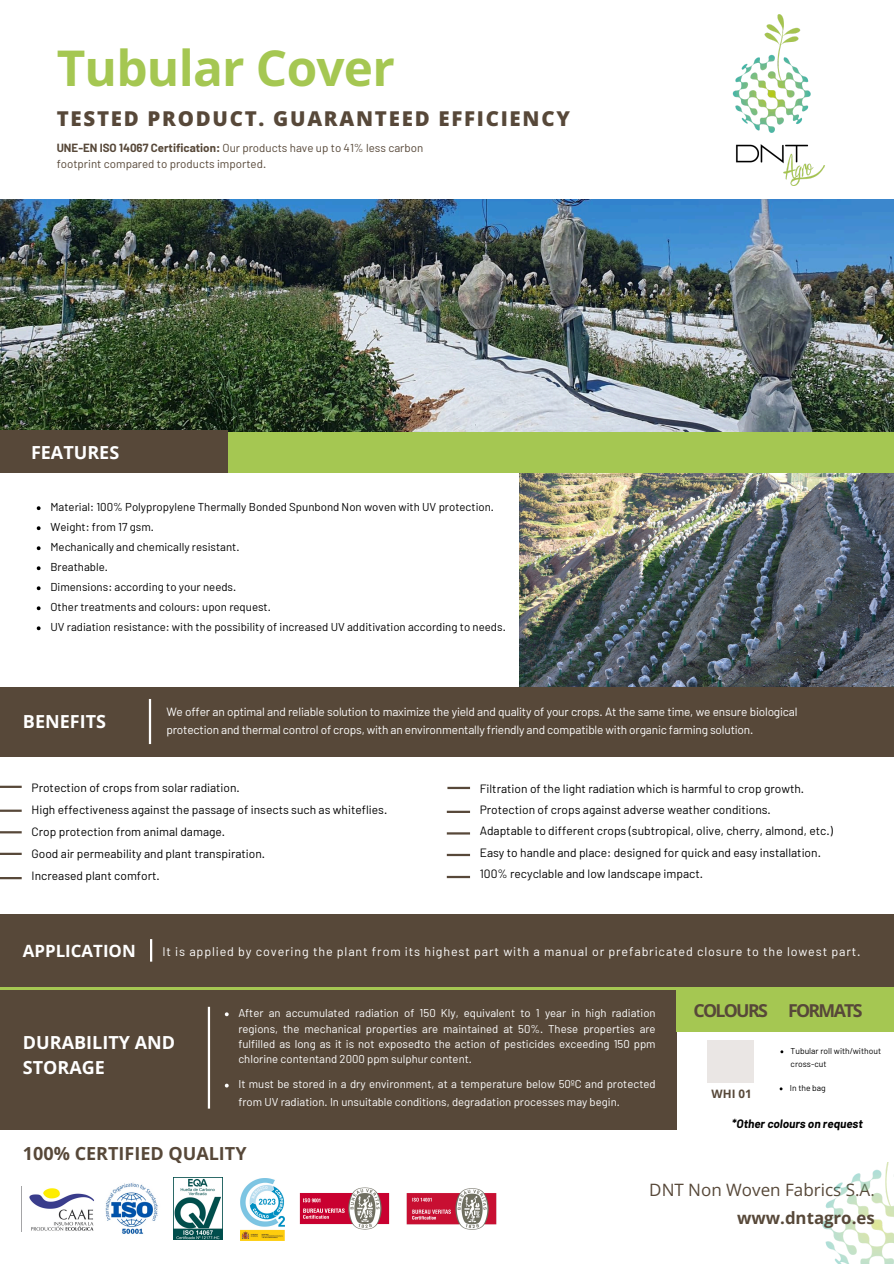
<style>
.page{position:relative;width:894px;height:1264px;background:#fff}
.page>*{position:absolute;margin:0;border:0;box-sizing:border-box;transform-origin:0 0}
.t1{font:700 49.5px "Open Sans Hebrew";letter-spacing:-.015em;color:#a5c752}
.t2{font:800 20.4px "Open Sans";letter-spacing:.085em;color:#574839}
.t3{font:700 18px/24.8px "Open Sans";color:#fff}
.t4{font:700 18px "Open Sans";color:#574839}
.t5{font:700 17.85px "Open Sans";letter-spacing:-.095em;color:#574839}
.t6{font:17.1px "Open Sans";color:#574839}
.t7{font:700 16.8px "Open Sans";color:#574839}
.t8{font:700 16.8px "Open Sans";color:#fff}
.t9{font:12.45px "Barlow";letter-spacing:.07em;color:#fff}
.t10{font:12px "Barlow";color:#000}
.t11{font:11.85px/18px "Barlow";letter-spacing:-.015em;color:#fff}
.t12{font:italic 700 11.85px "Barlow";color:#000}
.t13{font:11.55px/15.5px "Barlow";color:#574839}
.t14{font:700 11.55px "Open Sans";color:#574839}
.t15{font:11.4px/15.3px "Barlow";color:#fff;text-align:justify}
.t16{font:11.4px "Barlow";color:#000}
.t17{font:8.55px/12.9px "Barlow";color:#000}
.s1{font-weight:700}
</style>
<div class="page">
<div style="left:0;top:10px;width:892px;height:744px;background:#a5c752"></div>
<div style="left:0;top:986px;width:893px;height:6px;background:#a5c752"></div>
<div style="left:0;top:0;width:893px;height:199px;background:#fff"></div>
<img style="left:732px;top:14px;width:93px;height:172px">
<img style="left:0;top:199px;width:893px;height:232px">
<div style="left:0;top:430px;width:228px;height:44px;background:#574839"></div>
<div style="left:0;top:687px;width:893px;height:69px;background:#574839"></div>
<img style="left:518px;top:474px;width:375px;height:212px">
<div style="left:0;top:474px;width:518px;height:213px;background:#fff"></div>
<hr style="left:149px;top:699px;width:2px;height:45px;background:#fff">
<div style="left:0;top:914px;width:893px;height:72px;background:#574839"></div>
<hr style="left:150px;top:939px;width:2px;height:22px;background:#fff">
<div style="left:0;top:989px;width:676px;height:141px;background:#574839"></div>
<div style="left:676px;top:989px;width:217px;height:42px;background:#a5c752"></div>
<hr style="left:208px;top:1006px;width:2px;height:102px;background:#fff">
<hr style="left:447px;top:786px;width:23px;height:3px;background:#574839">
<hr style="left:446px;top:810px;width:24px;height:3px;background:#574839">
<hr style="left:446px;top:832px;width:24px;height:2px;background:#574839">
<hr style="left:446px;top:853px;width:24px;height:3px;background:#574839">
<hr style="left:446px;top:875px;width:24px;height:3px;background:#574839">
<svg style="left:37px;top:506px;width:4px;height:4px"></svg>
<svg style="left:37px;top:526px;width:4px;height:4px"></svg>
<svg style="left:37px;top:546px;width:4px;height:4px"></svg>
<svg style="left:37px;top:566px;width:4px;height:4px"></svg>
<svg style="left:37px;top:586px;width:4px;height:4px"></svg>
<svg style="left:37px;top:606px;width:4px;height:4px"></svg>
<svg style="left:37px;top:626px;width:4px;height:4px"></svg>
<svg style="left:225px;top:1012px;width:3px;height:4px"></svg>
<hr style="left:0;top:877px;width:22px;height:2px;background:#574839">
<hr style="left:0;top:785px;width:22px;height:3px;background:#574839">
<hr style="left:0;top:809px;width:22px;height:2px;background:#574839">
<hr style="left:0;top:831px;width:22px;height:2px;background:#574839">
<hr style="left:0;top:852px;width:22px;height:3px;background:#574839">
<img style="left:822px;top:1162px;width:71px;height:101px">
<div style="left:707px;top:1040px;width:46px;height:42px;background:#eae6e4"></div>
<img style="left:105px;top:1182px;width:53px;height:52px">
<img style="left:241px;top:1178px;width:43px;height:62px">
<img style="left:299px;top:1187px;width:91px;height:43px">
<img style="left:406px;top:1188px;width:91px;height:42px">
<img style="left:29px;top:1188px;width:65px;height:42px">
<img style="left:173px;top:1177px;width:49px;height:62px">
<p class="t1" style="left:57px;top:33px;width:339px">Tubular Cover</p>
<p class="t2" style="left:57px;top:104px;width:514px">TESTED PRODUCT. GUARANTEED EFFICIENCY</p>
<p class="t13" style="left:57px;top:140px;width:368px"><span class="s1">UNE-EN ISO 14067 Certification:</span> Our products have up to 41% less carbon footprint compared to products imported.</p>
<p class="t3" style="left:31px;top:439px;width:90px">FEATURES</p>
<p class="t16" style="left:50px;top:499px;width:445px">Material: 100% Polypropylene Thermally Bonded Spunbond Non woven with UV protection.</p>
<p class="t16" style="left:50px;top:519px;width:105px">Weight: from 17 gsm.</p>
<p class="t16" style="left:50px;top:539px;width:190px">Mechanically and chemically resistant.</p>
<h3 class="t16" style="left:50px;top:559px;width:59px">Breathable.</h3>
<p class="t16" style="left:50px;top:579px;width:187px">Dimensions: according to your needs.</p>
<p class="t16" style="left:50px;top:599px;width:222px">Other treatments and colours: upon request.</p>
<p class="t16" style="left:50px;top:619px;width:456px">UV radiation resistance: with the possibility of increased UV additivation according to needs.</p>
<p class="t3" style="left:23px;top:709px;width:84px">BENEFITS</p>
<h3 class="t11" style="left:166px;top:702px;width:632px">We offer an optimal and reliable solution to maximize the yield and quality of your crops. At the same time, we ensure biological protection and thermal control of crops, with an environmentally friendly and compatible with organic farming solution.</h3>
<p class="t10" style="left:32px;top:779px;width:210px">Protection of crops from solar radiation.</p>
<p class="t10" style="left:32px;top:801px;width:357px">High effectiveness against the passage of insects such as whiteflies.</p>
<h3 class="t10" style="left:32px;top:823px;width:195px">Crop protection from animal damage.</h3>
<h3 class="t10" style="left:32px;top:845px;width:235px">Good air permeability and plant transpiration.</h3>
<p class="t10" style="left:32px;top:867px;width:130px">Increased plant comfort.</p>
<p class="t10" style="left:479px;top:780px;width:326px">Filtration of the light radiation which is harmful to crop growth.</p>
<p class="t10" style="left:479px;top:802px;width:292px">Protection of crops against adverse weather conditions.</p>
<h3 class="t10" style="left:479px;top:823px;width:354px">Adaptable to different crops (subtropical, olive, cherry, almond, etc.)</h3>
<p class="t10" style="left:479px;top:844px;width:342px">Easy to handle and place: designed for quick and easy installation.</p>
<p class="t10" style="left:479px;top:866px;width:225px">100% recyclable and low landscape impact.</p>
<p class="t8" style="left:23px;top:939px;width:114px">APPLICATION</p>
<p class="t9" style="left:162px;top:943px;width:699px">It is applied by covering the plant from its highest part with a manual or prefabricated closure to the lowest part.</p>
<p class="t3" style="left:23px;top:1029px;width:153px">DURABILITY AND<br>STORAGE</p>
<p class="t15" style="left:238px;top:1004px;width:418px">After an accumulated radiation of 150 Kly, equivalent to 1 year in high radiation regions, the mechanical properties are maintained at 50%. These properties are fulfilled as long as it is not exposedto the action of pesticides exceeding 150 ppm chlorine contentand 2000 ppm sulphur content.</p>
<p class="t15" style="left:238px;top:1075px;width:418px;line-height:17.2px">It must be stored in a dry environment, at a temperature below 50ºC and protected from UV radiation. In unsuitable conditions, degradation processes may begin.</p>
<p class="t4" style="left:23px;top:1140px;width:225px">100% CERTIFIED QUALITY</p>
<p class="t5" style="left:693px;top:998px;width:76px">COLOURS</p>
<h3 class="t5" style="left:787px;top:998px;width:76px">FORMATS</h3>
<p class="t14" style="left:711px;top:1086px;width:42px">WHI 01</p>
<p class="t17" style="left:790px;top:1044px;width:92px">Tubular roll with/without cross-cut</p>
<p class="t17" style="left:789px;top:1081px;width:37px">In the bag</p>
<p class="t12" style="left:731px;top:1115px;width:132px">*Other colours on request</p>
<h3 class="t6" style="left:649px;top:1178px;width:227px">DNT Non Woven Fabrics S.A.</h3>
<h6 class="t7" style="left:736px;top:1206px;width:139px">www.dntagro.es</h6>
</div>
